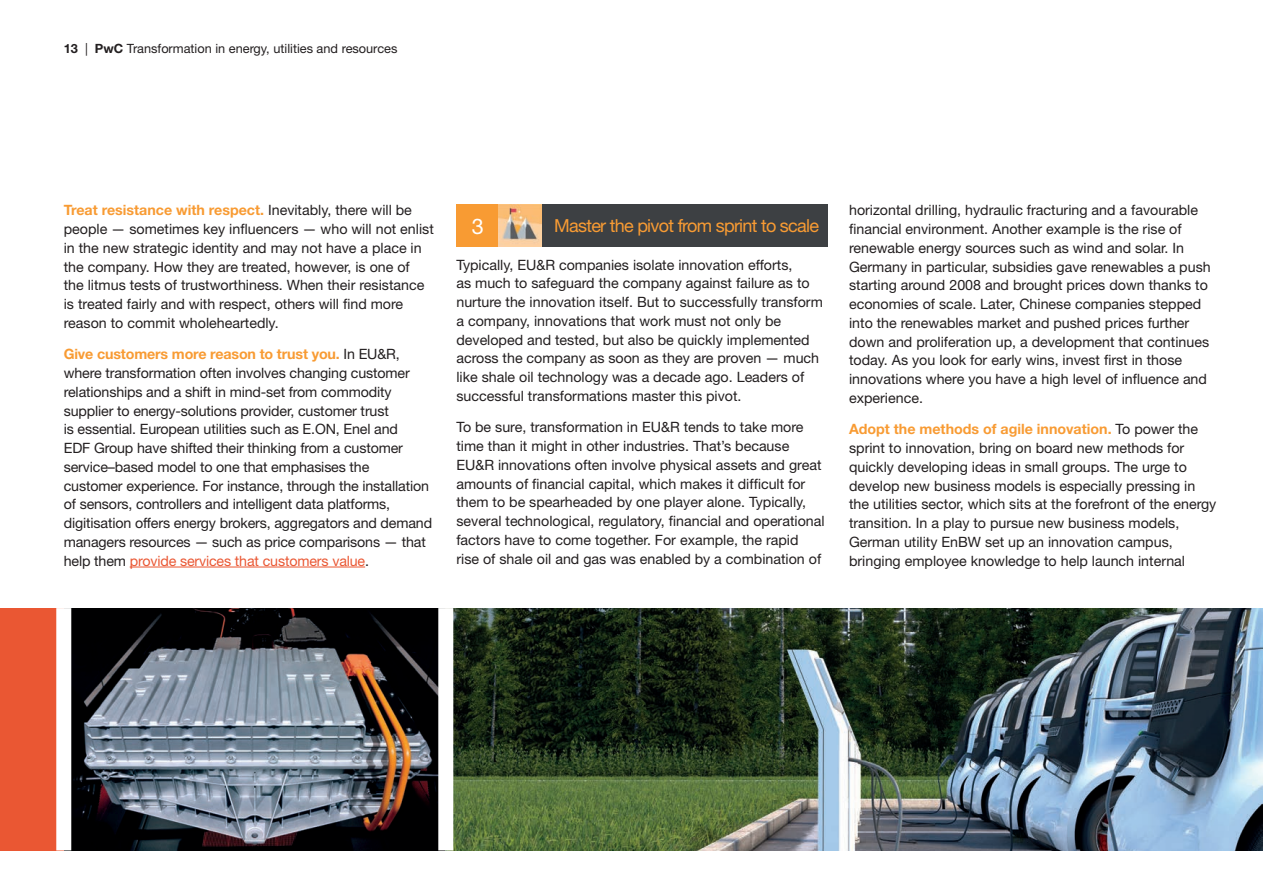
<style>
.page{position:relative;width:1263px;height:893px;background:#fff}
.page>*{position:absolute;margin:0;border:0;box-sizing:border-box;transform-origin:0 0}
.t1{font:21.6px "Helvetica Neue";color:#fff}
.t2{font:18px "Helvetica Neue";letter-spacing:-.04em;color:#f89b33}
.t3{font:14.25px/18.8px "Helvetica Neue";color:#231f20}
.t4{font:12.75px "Helvetica Neue";color:#231f20}
.s1{font-weight:700}
.s2{font-weight:700;color:#f89b33}
.s3{color:#ea5733}
</style>
<div class="page">
<hr style="left:130px;top:567px;width:235px;height:1px;background:#ea5733">
<div style="left:456px;top:204px;width:43px;height:43px;background:#f89b33"></div>
<div style="left:541px;top:204px;width:287px;height:43px;background:#3d4043"></div>
<img style="left:499px;top:204px;width:42px;height:43px">
<img style="left:71px;top:608px;width:367px;height:242px">
<img style="left:453px;top:608px;width:810px;height:242px">
<div style="left:0;top:608px;width:64px;height:242px;background:#ea5733"></div>
<div style="left:56px;top:608px;width:15px;height:242px;background:#fff"></div>
<p class="t4" style="left:64px;top:40px;width:335px"><span class="s1">13</span> | <span class="s1">PwC</span> Transformation in energy, utilities and resources</p>
<p class="t3" style="left:64px;top:201px;width:372px"><span class="s2">Treat resistance with respect.</span> Inevitably, there will be people — sometimes key influencers — who will not enlist in the new strategic identity and may not have a place in the company. How they are treated, however, is one of<br>the litmus tests of trustworthiness. When their resistance is treated fairly and with respect, others will find more reason to commit wholeheartedly.</p>
<p class="t3" style="left:64px;top:345px;width:370px"><span class="s2">Give customers more reason to trust you.</span> In EU&amp;R, where transformation often involves changing customer relationships and a shift in mind-set from commodity supplier to energy-solutions provider, customer trust<br>is essential. European utilities such as E.ON, Enel and<br>EDF Group have shifted their thinking from a customer service–based model to one that emphasises the<br>customer experience. For instance, through the installation of sensors, controllers and intelligent data platforms, digitisation offers energy brokers, aggregators and demand managers resources — such as price comparisons — that help them <span class="s3">provide services that customers value</span>.</p>
<h1 class="t1" style="left:472px;top:213px;width:14px">3</h1>
<p class="t2" style="left:554px;top:215px;width:266px">Master the pivot from sprint to scale</p>
<p class="t3" style="left:456px;top:255px;width:368px">Typically, EU&amp;R companies isolate innovation efforts,<br>as much to safeguard the company against failure as to nurture the innovation itself. But to successfully transform a company, innovations that work must not only be developed and tested, but also be quickly implemented across the company as soon as they are proven — much like shale oil technology was a decade ago. Leaders of successful transformations master this pivot.</p>
<p class="t3" style="left:456px;top:418px;width:370px">To be sure, transformation in EU&amp;R tends to take more time than it might in other industries. That’s because EU&amp;R innovations often involve physical assets and great amounts of financial capital, which makes it difficult for them to be spearheaded by one player alone. Typically, several technological, regulatory, financial and operational factors have to come together. For example, the rapid rise of shale oil and gas was enabled by a combination of</p>
<p class="t3" style="left:849px;top:201px;width:363px">horizontal drilling, hydraulic fracturing and a favourable financial environment. Another example is the rise of renewable energy sources such as wind and solar. In Germany in particular, subsidies gave renewables a push starting around 2008 and brought prices down thanks to economies of scale. Later, Chinese companies stepped into the renewables market and pushed prices further down and proliferation up, a development that continues today. As you look for early wins, invest first in those innovations where you have a high level of influence and experience.</p>
<p class="t3" style="left:849px;top:420px;width:369px"><span class="s2">Adopt the methods of agile innovation.</span> To power the sprint to innovation, bring on board new methods for quickly developing ideas in small groups. The urge to develop new business models is especially pressing in the utilities sector, which sits at the forefront of the energy transition. In a play to pursue new business models, German utility EnBW set up an innovation campus, bringing employee knowledge to help launch internal</p>
</div>
